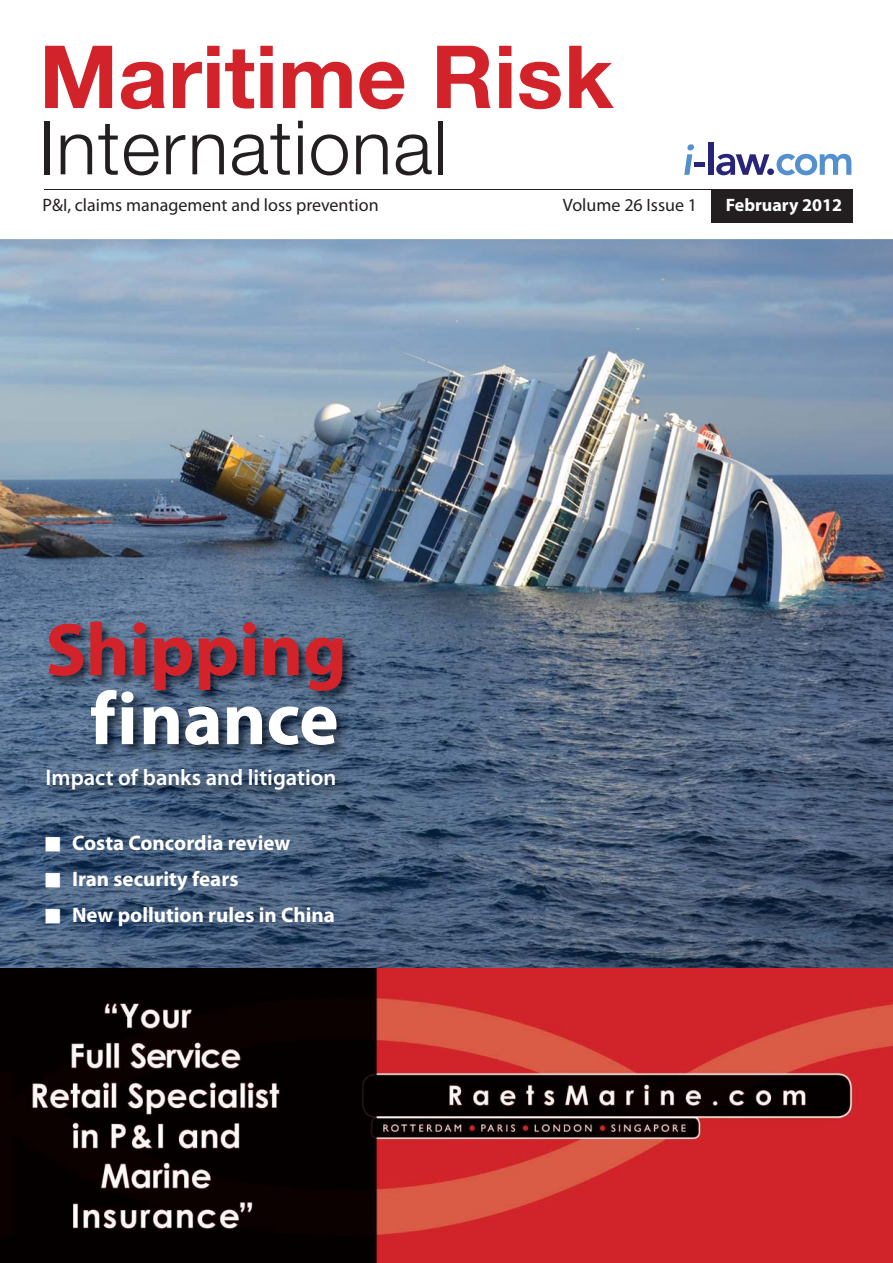
<style>
.page{position:relative;width:893px;height:1263px;background:#fff}
.page>*{position:absolute;margin:0;border:0;box-sizing:border-box;transform-origin:0 0}
.t1{font:700 87.15px "Helvetica Neue LT Std";color:#d2232a}
.t2{font:300 75.15px "Helvetica Neue LT Std";letter-spacing:.015em;color:#231f20}
.t3{font:700 75.15px "Myriad Pro";letter-spacing:-.005em;color:#d2232a}
.t4{font:700 75.15px "Myriad Pro";letter-spacing:-.005em;color:#fff}
.t5{font:600 22.5px "Myriad Pro";color:#fff}
.t6{font:700 21px "Myriad Pro";color:#fff}
.t7{font:18px "Myriad Pro";color:#231f20}
.t8{font:700 18px "Myriad Pro";color:#fff}
</style>
<div class="page">
<img style="left:0;top:239px;width:892px;height:729px">
<img style="left:45px;top:620px;width:311px;height:183px">
<hr style="left:44px;top:189px;width:808px;height:1px;background:#231f20">
<svg style="left:684px;top:144px;width:10px;height:31px"></svg>
<hr style="left:693px;top:162px;width:11px;height:4px;background:#26247b">
<div style="left:708px;top:143px;width:6px;height:32px;background:#26247b"></div>
<svg style="left:716px;top:154px;width:53px;height:21px"></svg>
<div style="left:767px;top:168px;width:7px;height:7px;background:#26247b;border-radius:50%"></div>
<svg style="left:776px;top:154px;width:75px;height:21px"></svg>
<div style="left:711px;top:189px;width:141px;height:34px;background:#231f20"></div>
<img style="left:0;top:968px;width:892px;height:295px">
<h1 class="t1" style="left:39px;top:27px;width:576px">Maritime Risk</h1>
<h2 class="t2" style="left:38px;top:104px;width:411px">International</h2>
<p class="t7" style="left:43px;top:198px;width:337px">P&amp;I, claims management and loss prevention</p>
<p class="t7" style="left:563px;top:199px;width:136px">Volume 26 Issue 1</p>
<p class="t8" style="left:725px;top:199px;width:118px">February 2012</p>
<h2 class="t3" style="left:45px;top:622px;width:303px">Shipping</h2>
<h2 class="t4" style="left:90px;top:691px;width:250px">finance</h2>
<p class="t5" style="left:45px;top:769px;width:292px">Impact of banks and litigation</p>
<p class="t6" style="left:45px;top:835px;width:246px">■ Costa Concordia review</p>
<p class="t6" style="left:45px;top:871px;width:194px">■ Iran security fears</p>
<p class="t6" style="left:45px;top:907px;width:291px">■ New pollution rules in China</p>
</div>
